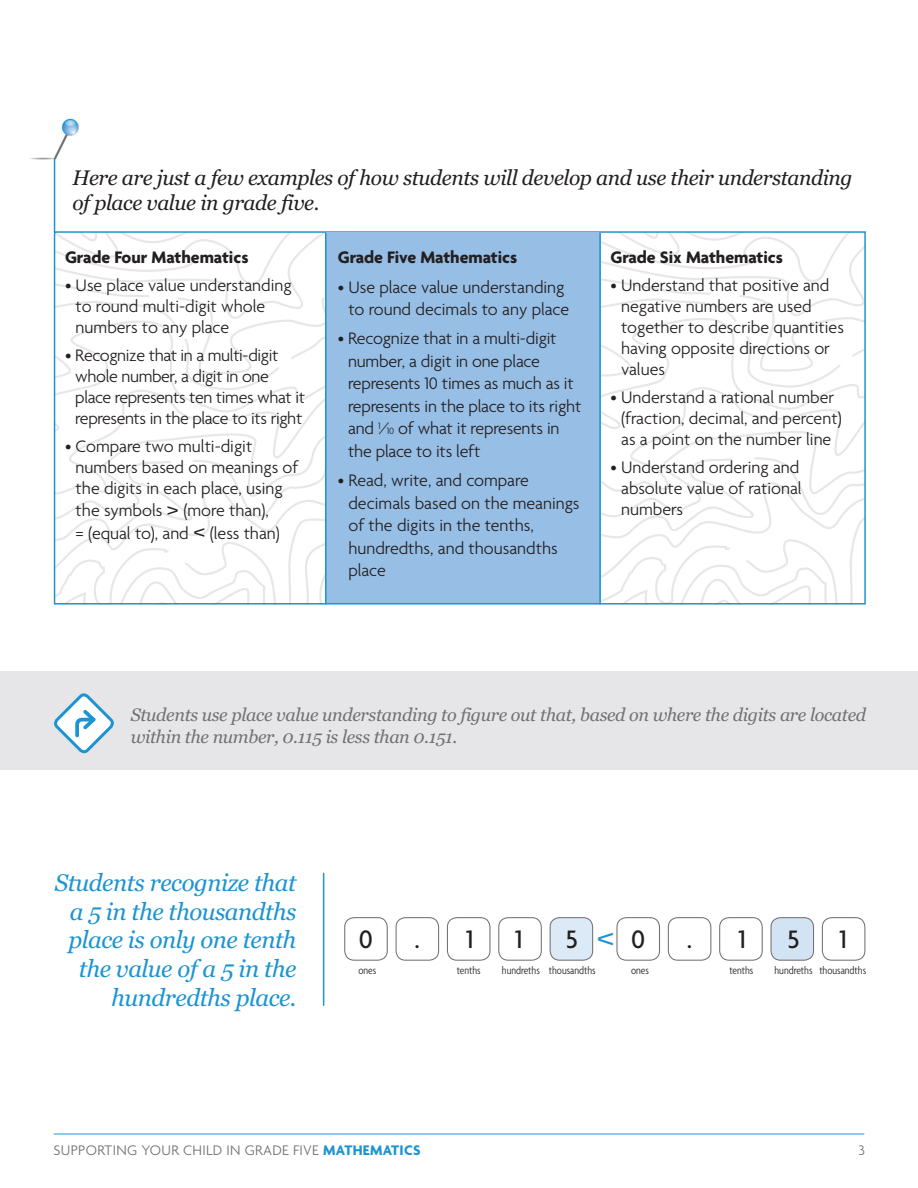
<style>
.page{position:relative;width:918px;height:1188px;background:#fff}
.page>*{position:absolute;margin:0;border:0;box-sizing:border-box;transform-origin:0 0}
.Bullet_Copy{font:300 39.6px "Agenda";color:#1c94d2}
.Bullet_Copy-2{font:500 27.3px "Agenda";color:#231f20}
.Call_Out{font:italic 24px/28.8px "Georgia";letter-spacing:-.02em;color:#1c94d2;text-align:right}
.Call_Out-2{font:italic 21px/25.2px "Georgia";letter-spacing:-.02em;color:#231f20}
.Bullet_Copy-3{font:300 18px/21px "Agenda";color:#231f20}
.Call_Out-3{font:italic 18px/21.6px "Georgia";letter-spacing:-.02em;color:#717074}
.Bullet_Copy-4{font:300 18px/21px "Agenda";letter-spacing:-.02em;color:#231f20}
.Bullet_Copy-5{font:700 18px "Agenda";color:#231f20}
.t1{font:300 15px "Agenda";letter-spacing:.02em;color:#717074}
.Bullet_Copy-6{font:300 condensed 11.55px "Agenda";color:#231f20}
.s1{font-size:27px}
.s2{font-size:9.9px}
.s3{font-weight:700;color:#1c94d2}
</style>
<div class="page">
<img style="left:30px;top:118px;width:49px;height:44px">
<svg style="left:57px;top:234px;width:268px;height:368px"></svg>
<svg style="left:601px;top:234px;width:262px;height:368px"></svg>
<hr style="left:54px;top:159px;width:1px;height:73px;background:#1c94d2">
<div style="left:0;top:671px;width:918px;height:99px;background:#e6e6e8"></div>
<div style="left:54px;top:231px;width:812px;height:374px;border:2px solid #1c94d2"></div>
<div style="left:325px;top:232px;width:276px;height:371px;background:#97bfe6"></div>
<hr style="left:599px;top:233px;width:2px;height:371px;background:#1c94d2">
<hr style="left:325px;top:233px;width:2px;height:371px;background:#1c94d2">
<hr style="left:54px;top:1134px;width:810px;height:1px;background:#1c94d2">
<div style="left:344px;top:917px;width:44px;height:44px;border:1px solid #717074;border-radius:9px"></div>
<div style="left:616px;top:917px;width:44px;height:44px;border:1px solid #717074;border-radius:9px"></div>
<div style="left:396px;top:917px;width:43px;height:44px;border:1px solid #717074;border-radius:9px"></div>
<div style="left:668px;top:917px;width:43px;height:44px;border:1px solid #717074;border-radius:9px"></div>
<div style="left:447px;top:917px;width:43px;height:44px;border:1px solid #717074;border-radius:9px"></div>
<div style="left:719px;top:917px;width:44px;height:44px;border:1px solid #717074;border-radius:9px"></div>
<div style="left:498px;top:917px;width:44px;height:44px;border:1px solid #717074;border-radius:9px"></div>
<div style="left:771px;top:918px;width:43px;height:42px;background:#d2e3f4;border-radius:9px"></div>
<div style="left:771px;top:917px;width:43px;height:44px;border:1px solid #717074;border-radius:9px"></div>
<div style="left:550px;top:918px;width:43px;height:42px;background:#dce9f6;border-radius:9px"></div>
<div style="left:550px;top:917px;width:43px;height:44px;border:1px solid #717074;border-radius:9px"></div>
<div style="left:822px;top:917px;width:43px;height:44px;border:1px solid #717074;border-radius:9px"></div>
<svg style="left:54px;top:693px;width:60px;height:61px"></svg>
<hr style="left:323px;top:873px;width:1px;height:132px;background:#1c94d2">
<p class="Call_Out-2" style="left:72px;top:165px;width:782px">Here are just a few examples of how students will develop and use their understanding of place value in grade five.</p>
<p class="Bullet_Copy-5" style="left:65px;top:248px;width:185px">Grade Four Mathematics</p>
<p class="Bullet_Copy-3" style="left:76px;top:276px;width:218px;text-indent:-11px">• Use place value understanding to round multi-digit whole numbers to any place</p>
<p class="Bullet_Copy-4" style="left:75px;top:346px;width:231px;text-indent:-10px">• Recognize that in a multi-digit whole number, a digit in one place represents ten times what it represents in the place to its right</p>
<p class="Bullet_Copy-3" style="left:76px;top:436px;width:224px;line-height:21.8px;text-indent:-11px">• Compare two multi-digit numbers based on meanings of the digits in each place, using the symbols <span class="s1">&gt;</span> (more than),<br>= (equal to), and <span class="s1">&lt;</span> (less than)</p>
<p class="Bullet_Copy-5" style="left:338px;top:248px;width:181px">Grade Five Mathematics</p>
<p class="Bullet_Copy-3" style="left:338px;top:277px;width:233px;line-height:22.5px;text-align:center">• Use place value understanding to round decimals to any place</p>
<p class="Bullet_Copy-3" style="left:348px;top:328px;width:235px;line-height:22.5px;text-indent:-10px">• Recognize that in a multi-digit number, a digit in one place represents 10 times as much as it represents in the place to its right and <sup>1</sup>⁄<span class="s2">10</span> of what it represents in the place to its left</p>
<p class="Bullet_Copy-3" style="left:348px;top:470px;width:233px;line-height:22.5px;text-indent:-11px">• Read, write, and compare decimals based on the meanings of the digits in the tenths, hundredths, and thousandths place</p>
<p class="Bullet_Copy-5" style="left:611px;top:248px;width:174px">Grade Six Mathematics</p>
<p class="Bullet_Copy-3" style="left:621px;top:276px;width:224px;text-indent:-11px">• Understand that positive and negative numbers are used together to describe quantities having opposite directions or values</p>
<p class="Bullet_Copy-3" style="left:611px;top:388px;width:233px;text-align:center">• Understand a rational number (fraction, decimal, and percent) as a point on the number line</p>
<p class="Bullet_Copy-3" style="left:621px;top:457px;width:182px;text-indent:-11px">• Understand ordering and absolute value of rational numbers</p>
<p class="Call_Out-3" style="left:131px;top:704px;width:737px">Students use place value understanding to figure out that, based on where the digits are located within the number, 0.115 is less than 0.151.</p>
<p class="Call_Out" style="left:55px;top:868px;width:243px">Students recognize that a 5 in the thousandths place is only one tenth the value of a 5 in the hundredths place.</p>
<p class="Bullet_Copy-2" style="left:359px;top:924px;width:16px">0</p>
<p class="Bullet_Copy-2" style="left:415px;top:924px;width:7px">.</p>
<p class="Bullet_Copy-2" style="left:466px;top:924px;width:9px">1</p>
<p class="Bullet_Copy-2" style="left:515px;top:924px;width:9px">1</p>
<p class="Bullet_Copy-2" style="left:566px;top:924px;width:14px">5</p>
<p class="Bullet_Copy" style="left:596px;top:916px;width:20px">&lt;</p>
<p class="Bullet_Copy-2" style="left:631px;top:924px;width:16px">0</p>
<p class="Bullet_Copy-2" style="left:687px;top:924px;width:7px">.</p>
<p class="Bullet_Copy-2" style="left:738px;top:924px;width:9px">1</p>
<p class="Bullet_Copy-2" style="left:787px;top:924px;width:14px">5</p>
<p class="Bullet_Copy-2" style="left:840px;top:924px;width:9px">1</p>
<p class="Bullet_Copy-6" style="left:358px;top:965px;width:19px">ones</p>
<p class="Bullet_Copy-6" style="left:457px;top:965px;width:26px">tenths</p>
<p class="Bullet_Copy-6" style="left:502px;top:965px;width:95px">hundreths thousandths</p>
<p class="Bullet_Copy-6" style="left:631px;top:965px;width:19px">ones</p>
<p class="Bullet_Copy-6" style="left:729px;top:965px;width:26px">tenths</p>
<p class="Bullet_Copy-6" style="left:775px;top:965px;width:93px">hundreths thousandths</p>
<p class="t1" style="left:54px;top:1142px;width:369px">SUPPORTING YOUR CHILD IN GRADE FIVE <span class="s3">MATHEMATICS</span></p>
<p class="t1" style="left:859px;top:1142px;width:8px">3</p>
</div>
